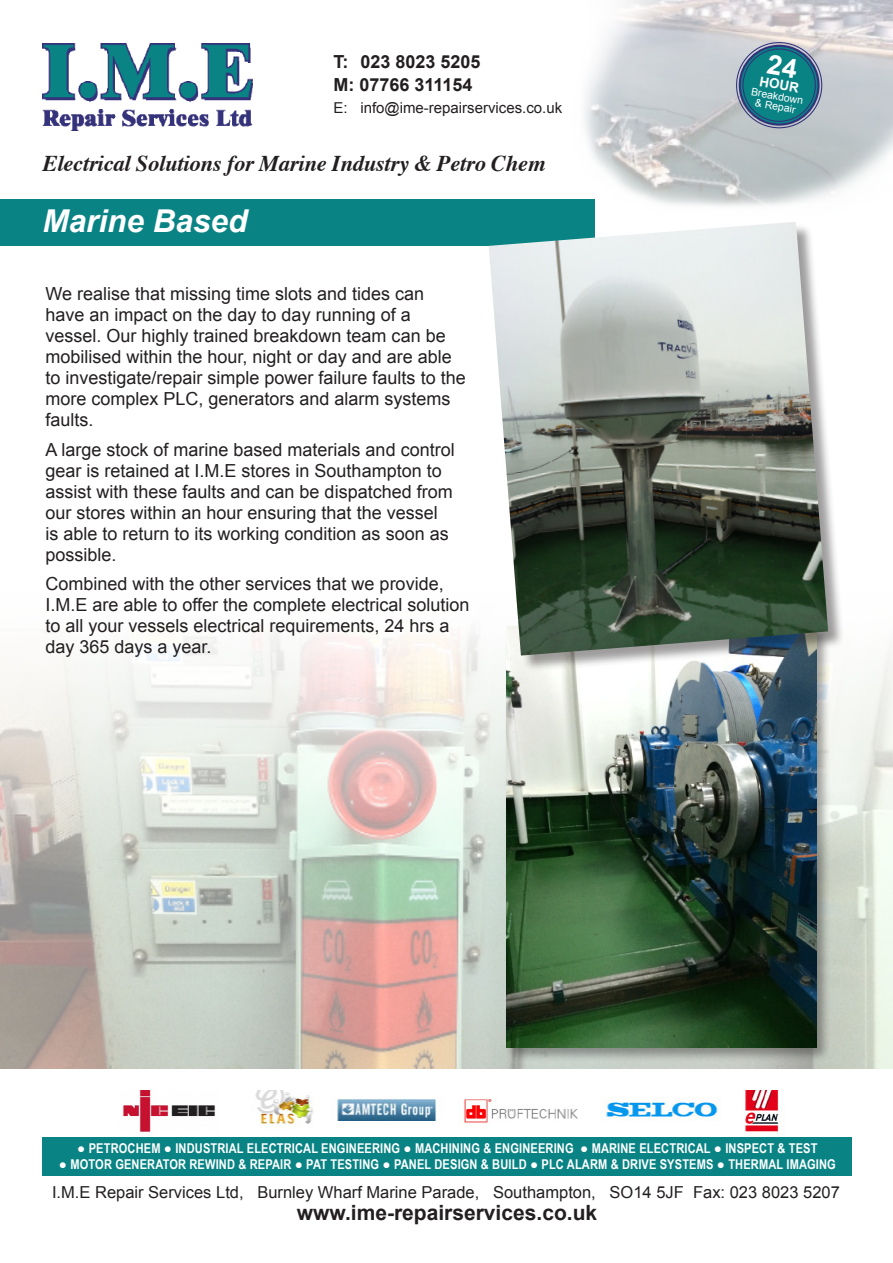
<style>
.page{position:relative;width:893px;height:1263px;background:#fff}
.page>*{position:absolute;margin:0;border:0;box-sizing:border-box;transform-origin:0 0}
.t1{font:italic 700 31.5px "Arial";color:#fff}
.t2{font:italic 700 22.5px "Times";letter-spacing:-.01em;color:#231f20}
.t3{font:700 21px "Arial";color:#231f20}
.t4{font:18px/21px "Arial";color:#231f20}
.t5{font:700 18px "Arial";color:#231f20}
.t6{font:16.5px "Arial";color:#231f20}
.t7{font:15px "Arial";color:#231f20}
.t8{font:700 13.5px "Arial Narrow";letter-spacing:.01em;color:#fff}
.t9{font:700 13.5px "Arial";color:#fff}
.t10{font:10.5px "Arial";color:#fff}
</style>
<div class="page">
<img style="left:0;top:631px;width:893px;height:438px">
<img style="left:123px;top:1091px;width:657px;height:46px">
<img style="left:584px;top:0;width:309px;height:206px">
<img style="left:42px;top:44px;width:210px;height:87px">
<div style="left:0;top:199px;width:595px;height:46px;background:#0a8384"></div>
<div style="left:43px;top:1137px;width:808px;height:38px;background:#0a8384"></div>
<div style="left:740px;top:46px;width:78px;height:79px;background:#0a8384;border-radius:50%"></div>
<div style="left:739px;top:45px;width:81px;height:81px;border:2px solid #33327b;border-radius:50%"></div>
<div style="left:742px;top:48px;width:74px;height:74px;border:1px solid #33327b;border-radius:50%"></div>
<div style="left:504px;top:624px;width:326px;height:438px;background:#231f20;opacity:.4"></div>
<img style="left:506px;top:673px;width:310px;height:374px">
<div style="left:490px;top:223px;width:355px;height:450px;background:#231f20;opacity:.44"></div>
<img style="left:489px;top:222px;width:339px;height:433px">
<p class="t5" style="left:333px;top:50px;width:149px">T: 023 8023 5205</p>
<p class="t5" style="left:333px;top:73px;width:141px">M: 07766 311154</p>
<p class="t7" style="left:333px;top:98px;width:230px">E: info@ime-repairservices.co.uk</p>
<p class="t2" style="left:43px;top:142px;width:504px">Electrical Solutions for Marine Industry &amp; Petro Chem</p>
<p class="t1" style="left:43px;top:200px;width:206px">Marine Based</p>
<p class="t4" style="left:45px;top:283px;width:422px">We realise that missing time slots and tides can have an impact on the day to day running of a vessel. Our highly trained breakdown team can be mobilised within the hour, night or day and are able to investigate/repair simple power failure faults to the more complex PLC, generators and alarm systems faults.</p>
<p class="t4" style="left:45px;top:439px;width:411px">A large stock of marine based materials and control gear is retained at I.M.E stores in Southampton to assist with these faults and can be dispatched from our stores within an hour ensuring that the vessel is able to return to its working condition as soon as possible.</p>
<p class="t4" style="left:45px;top:573px;width:425px">Combined with the other services that we provide, I.M.E are able to offer the complete electrical solution to all your vessels electrical requirements, 24 hrs a day 365 days a year.</p>
<p class="t9" style="left:761px;top:72px;width:41px;rotate:10deg">HOUR</p>
<p class="t10" style="left:752px;top:85px;width:54px;rotate:10deg">Breakdown</p>
<p class="t10" style="left:756px;top:96px;width:42px;rotate:10deg">&amp; Repair</p>
<p class="t8" style="left:77px;top:1138px;width:742px">● PETROCHEM ● INDUSTRIAL ELECTRICAL ENGINEERING ● MACHINING &amp; ENGINEERING ● MARINE ELECTRICAL ● INSPECT &amp; TEST</p>
<p class="t8" style="left:59px;top:1154px;width:778px">● MOTOR GENERATOR REWIND &amp; REPAIR ● PAT TESTING ● PANEL DESIGN &amp; BUILD ● PLC ALARM &amp; DRIVE SYSTEMS ● THERMAL IMAGING</p>
<p class="t6" style="left:52px;top:1181px;width:789px">I.M.E Repair Services Ltd, Burnley Wharf Marine Parade, Southampton, SO14 5JF Fax: 023 8023 5207</p>
<p class="t3" style="left:297px;top:1199px;width:302px">www.ime-repairservices.co.uk</p>
</div>
